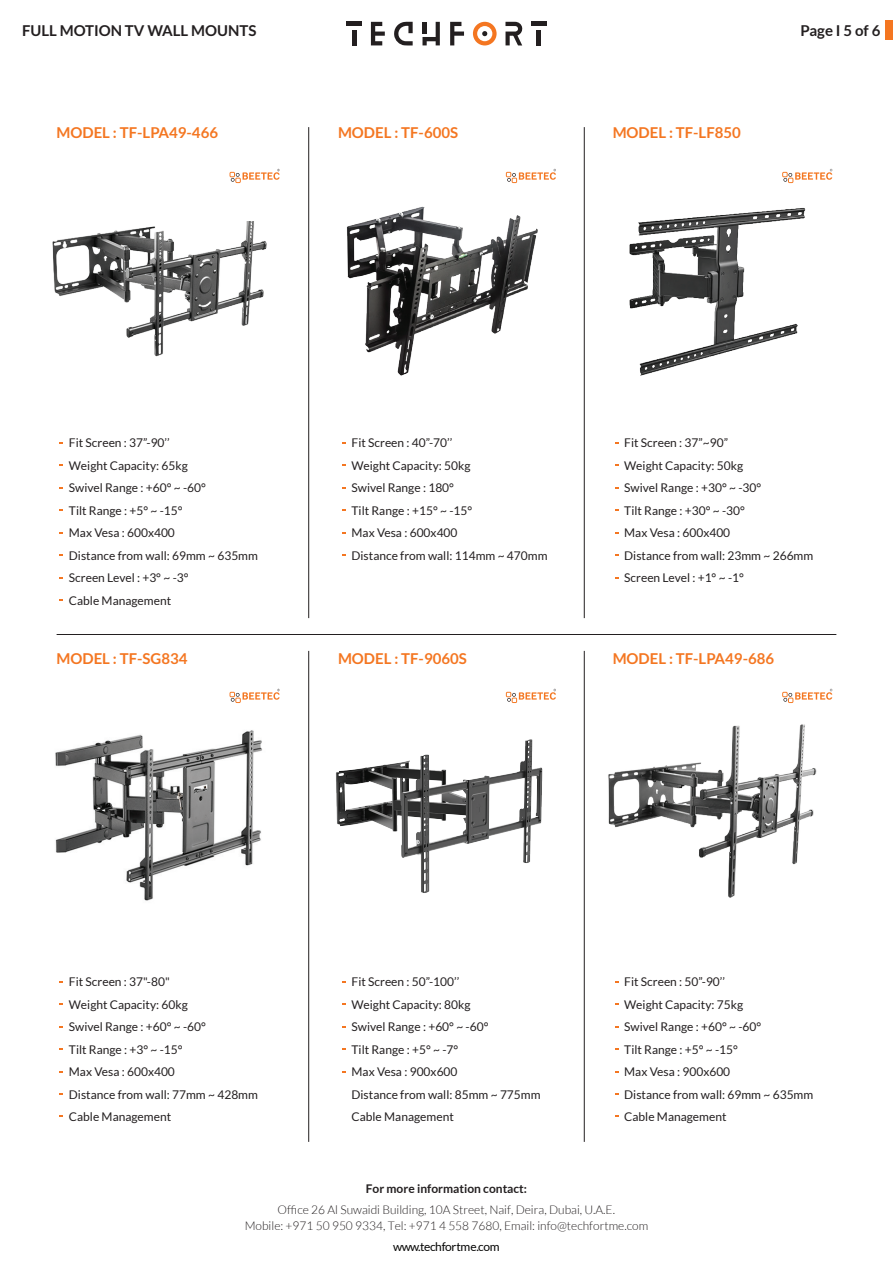
<style>
.page{position:relative;width:893px;height:1263px;background:#fff}
.page>*{position:absolute;margin:0;border:0;box-sizing:border-box;transform-origin:0 0}
.t1{font:700 15px "Lato";color:#f47621}
.t2{font:700 15px "Lato";color:#231f20}
.t3{font:12px/22.5px "Lato";color:#231f20}
.t4{font:300 12px/15.3px "Lato";color:#231f20;text-align:center}
.t5{font:700 12px "Lato";color:#231f20}
.t6{font:12px "Lato";letter-spacing:-.025em;color:#050504}
</style>
<div class="page">
<svg style="left:505px;top:22px;width:18px;height:24px"></svg>
<svg style="left:394px;top:22px;width:19px;height:24px"></svg>
<svg style="left:371px;top:22px;width:14px;height:23px"></svg>
<svg style="left:450px;top:22px;width:14px;height:23px"></svg>
<hr style="left:352px;top:30px;width:4px;height:15px;background:#231f20">
<hr style="left:347px;top:22px;width:15px;height:4px;background:#231f20">
<div style="left:536px;top:30px;width:5px;height:15px;background:#231f20"></div>
<hr style="left:531px;top:22px;width:15px;height:4px;background:#231f20">
<svg style="left:473px;top:22px;width:24px;height:24px"></svg>
<svg style="left:422px;top:22px;width:18px;height:23px"></svg>
<div style="left:422px;top:22px;width:5px;height:11px;background:#231f20"></div>
<hr style="left:584px;top:127px;width:1px;height:491px;background:#231f20">
<hr style="left:584px;top:651px;width:1px;height:491px;background:#231f20">
<hr style="left:308px;top:127px;width:1px;height:491px;background:#231f20">
<hr style="left:308px;top:651px;width:1px;height:491px;background:#231f20">
<hr style="left:57px;top:634px;width:779px;height:1px;background:#231f20">
<div style="left:886px;top:20px;width:7px;height:20px;background:#f47621"></div>
<img style="left:52px;top:221px;width:215px;height:136px">
<img style="left:347px;top:206px;width:191px;height:170px">
<img style="left:629px;top:183px;width:177px;height:193px">
<img style="left:608px;top:724px;width:209px;height:174px">
<img style="left:308px;top:674px;width:247px;height:275px">
<img style="left:55px;top:692px;width:208px;height:209px">
<svg style="left:230px;top:169px;width:50px;height:14px"></svg>
<svg style="left:506px;top:169px;width:50px;height:14px"></svg>
<svg style="left:782px;top:169px;width:50px;height:14px"></svg>
<svg style="left:230px;top:689px;width:50px;height:14px"></svg>
<svg style="left:506px;top:689px;width:50px;height:14px"></svg>
<svg style="left:782px;top:689px;width:50px;height:14px"></svg>
<p class="t2" style="left:22px;top:22px;width:236px">FULL MOTION TV WALL MOUNTS</p>
<p class="t2" style="left:800px;top:22px;width:82px">Page I 5 of 6</p>
<p class="t1" style="left:57px;top:124px;width:163px">MODEL : TF-LPA49-466</p>
<p class="t1" style="left:338px;top:124px;width:122px">MODEL : TF-600S</p>
<p class="t1" style="left:613px;top:124px;width:130px">MODEL : TF-LF850</p>
<p class="t3" style="left:69px;top:432px;width:191px">Fit Screen : 37”-90’’<br>Weight Capacity: 65kg<br>Swivel Range : +60° ~ -60°<br>Tilt Range : +5° ~ -15°<br>Max Vesa : 600x400<br>Distance from wall: 69mm ~ 635mm<br>Screen Level : +3° ~ -3°<br>Cable Management</p>
<p class="t1" style="left:57px;top:650px;width:132px">MODEL : TF-SG834</p>
<p class="t3" style="left:352px;top:432px;width:197px">Fit Screen : 40”-70’’<br>Weight Capacity: 50kg<br>Swivel Range : 180°<br>Tilt Range : +15° ~ -15°<br>Max Vesa : 600x400<br>Distance from wall: 114mm ~ 470mm</p>
<p class="t3" style="left:624px;top:432px;width:191px">Fit Screen : 37”~90”<br>Weight Capacity: 50kg<br>Swivel Range : +30° ~ -30°<br>Tilt Range : +30° ~ -30°<br>Max Vesa : 600x400<br>Distance from wall: 23mm ~ 266mm<br>Screen Level : +1° ~ -1°</p>
<p class="t1" style="left:338px;top:650px;width:130px">MODEL : TF-9060S</p>
<p class="t1" style="left:613px;top:650px;width:163px">MODEL : TF-LPA49-686</p>
<p class="t3" style="left:69px;top:971px;width:191px">Fit Screen : 37"-80"<br>Weight Capacity: 60kg<br>Swivel Range : +60° ~ -60°<br>Tilt Range : +3° ~ -15°<br>Max Vesa : 600x400<br>Distance from wall: 77mm ~ 428mm<br>Cable Management</p>
<p class="t3" style="left:352px;top:971px;width:191px">Fit Screen : 50”-100’’<br>Weight Capacity: 80kg<br>Swivel Range : +60° ~ -60°<br>Tilt Range : +5° ~ -7°<br>Max Vesa : 900x600<br>Distance from wall: 85mm ~ 775mm<br>Cable Management</p>
<p class="t3" style="left:624px;top:971px;width:191px">Fit Screen : 50”-90’’<br>Weight Capacity: 75kg<br>Swivel Range : +60° ~ -60°<br>Tilt Range : +5° ~ -15°<br>Max Vesa : 900x600<br>Distance from wall: 69mm ~ 635mm<br>Cable Management</p>
<p class="t5" style="left:366px;top:1182px;width:163px">For more information contact:</p>
<p class="t4" style="left:245px;top:1202px;width:405px">Office 26 Al Suwaidi Building, 10A Street, Naif, Deira, Dubai, U.A.E.<br>Mobile: +971 50 950 9334, Tel: +971 4 558 7680, Email: info@techfortme.com</p>
<p class="t6" style="left:393px;top:1240px;width:108px">www.techfortme.com</p>
</div>
